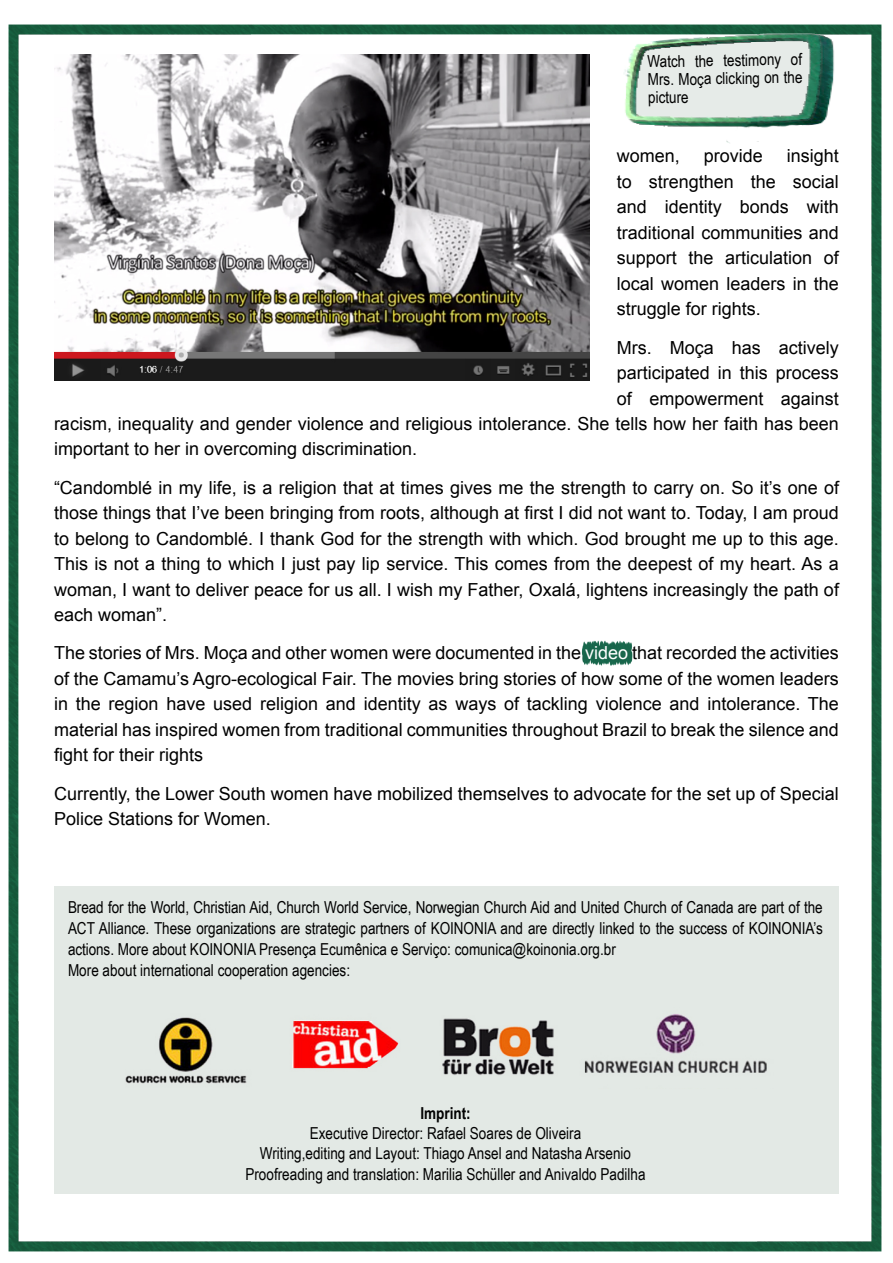
<style>
.page{position:relative;width:893px;height:1263px;background:#fff}
.page>*{position:absolute;margin:0;border:0;box-sizing:border-box;transform-origin:0 0}
.t1{font:18px/25.5px "Arial";color:#000;text-align:justify}
.t2{font:16.5px/21px "Arial Narrow";color:#000;text-align:justify}
.t3{font:700 16.5px "Arial Narrow";color:#000}
.s1{color:#fff}
</style>
<div class="page">
<img style="left:8px;top:24px;width:874px;height:1228px">
<img style="left:567px;top:578px;width:156px;height:162px">
<img style="left:54px;top:54px;width:535px;height:327px">
<img style="left:619px;top:24px;width:230px;height:127px">
<div style="left:54px;top:886px;width:785px;height:307px;background:#e3e9e5"></div>
<img style="left:432px;top:1011px;width:130px;height:75px">
<img style="left:286px;top:1014px;width:118px;height:66px">
<img style="left:121px;top:1014px;width:133px;height:73px">
<img style="left:580px;top:1005px;width:194px;height:83px">
<p class="t2" style="left:647px;top:52px;width:156px;line-height:18px;rotate:-1deg">Watch the testimony of Mrs. Moça clicking on the picture</p>
<p class="t1" style="left:617px;top:143px;width:65px">women,</p>
<p class="t1" style="left:704px;top:143px;width:61px">provide</p>
<p class="t1" style="left:617px;top:143px;width:224px;text-indent:170px">insight to strengthen the social and identity bonds with traditional communities and support the articulation of local women leaders in the struggle for rights.</p>
<p class="t1" style="left:617px;top:334px;width:224px">Mrs. Moça has actively participated in this process of empowerment against</p>
<p class="t1" style="left:54px;top:411px;width:786px">racism, inequality and gender violence and religious intolerance. She tells how her faith has been important to her in overcoming discrimination.</p>
<p class="t1" style="left:54px;top:474px;width:786px">“Candomblé in my life, is a religion that at times gives me the strength to carry on. So it’s one of those things that I’ve been bringing from roots, although at first I did not want to. Today, I am proud to belong to Candomblé. I thank God for the strength with which. God brought me up to this age.<br>This is not a thing to which I just pay lip service. This comes from the deepest of my heart. As a woman, I want to deliver peace for us all. I wish my Father, Oxalá, lightens increasingly the path of each woman”.</p>
<p class="t1" style="left:54px;top:640px;width:786px">The stories of Mrs. Moça and other women were documented in the <span class="s1">video</span> that recorded the activities of the Camamu’s Agro-ecological Fair. The movies bring stories of how some of the women leaders in the region have used religion and identity as ways of tackling violence and intolerance. The material has inspired women from traditional communities throughout Brazil to break the silence and fight for their rights</p>
<p class="t1" style="left:54px;top:780px;width:786px">Currently, the Lower South women have mobilized themselves to advocate for the set up of Special<br>Police Stations for Women.</p>
<p class="t2" style="left:68px;top:895px;width:756px;text-align:left">Bread for the World, Christian Aid, Church World Service, Norwegian Church Aid and United Church of Canada are part of the ACT Alliance. These organizations are strategic partners of KOINONIA and are directly linked to the success of KOINONIA’s actions. More about KOINONIA Presença Ecumênica e Serviço: comunica@koinonia.org.br<br>More about international cooperation agencies:</p>
<p class="t3" style="left:420px;top:1100px;width:52px">Imprint:</p>
<p class="t2" style="left:245px;top:1122px;width:402px;line-height:20.2px;text-align:center">Executive Director: Rafael Soares de Oliveira<br>Writing,editing and Layout: Thiago Ansel and Natasha Arsenio<br>Proofreading and translation: Marilia Schüller and Anivaldo Padilha</p>
</div>
